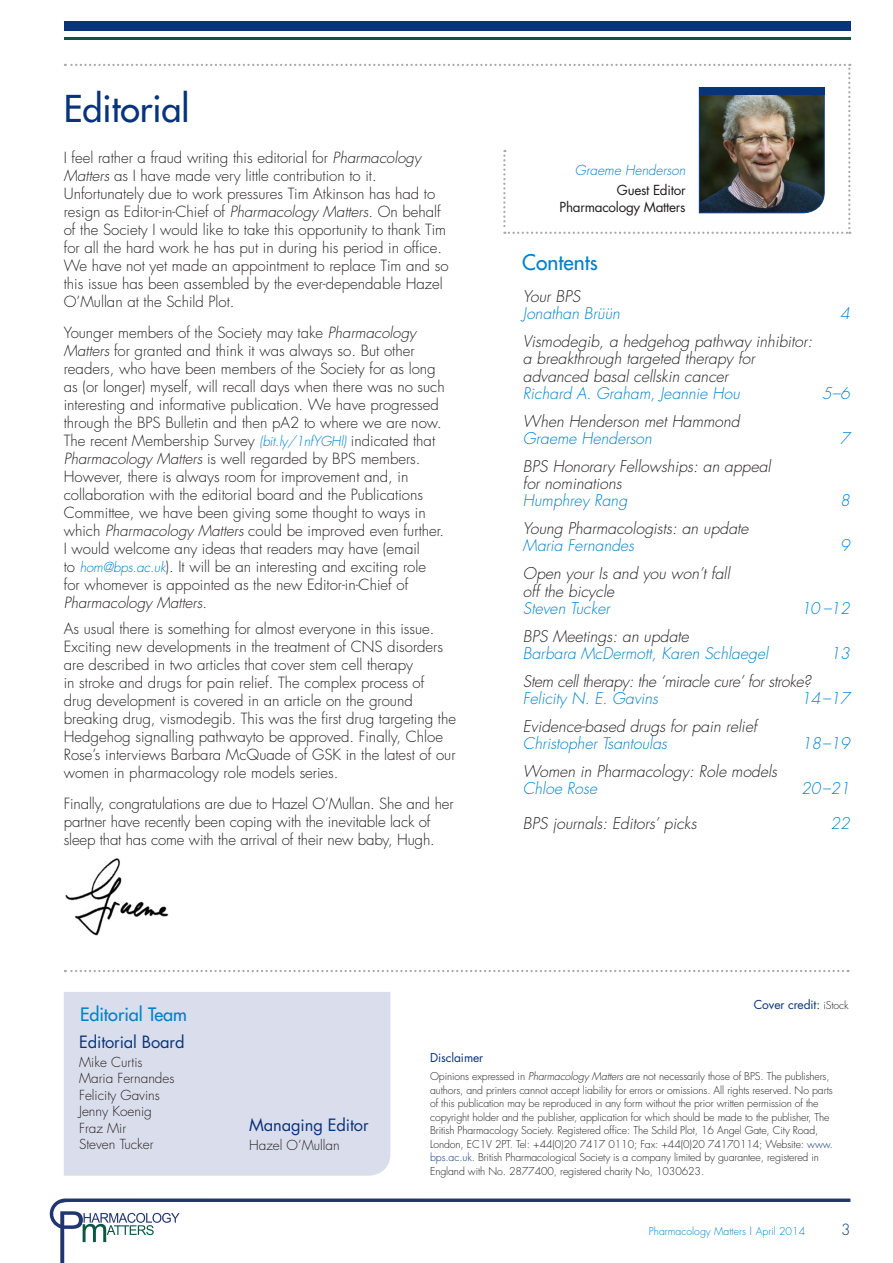
<style>
.page{position:relative;width:893px;height:1263px;background:#fff}
.page>*{position:absolute;margin:0;border:0;box-sizing:border-box;transform-origin:0 0}
.t1{font:36px "Futura";color:#08347b}
.t2{font:21px "Futura";color:#0082c8}
.t3{font:18px "Futura";color:#0082c8}
.t4{font:16.5px "Futura";letter-spacing:-.01em;color:#08347b}
.t5{font:italic 300 15.75px/17.2px "Futura";color:#231f20}
.t6{font:italic 300 15.75px "Futura";color:#0082c8}
.t7{font:italic 300 15.75px "Futura";letter-spacing:-.02em;color:#231f20}
.t8{font:300 15px/18px "Futura";color:#231f20}
.t9{font:300 15px "Futura";color:#08347b}
.t10{font:300 13.5px/16.5px "Futura";color:#231f20}
.t11{font:13.5px/16.5px "Futura";letter-spacing:-.02em;color:#231f20;text-align:right}
.t12{font:italic 300 13.5px "Futura";color:#0082c8}
.t13{font:12px "Futura";letter-spacing:-.01em;color:#08347b}
.t14{font:300 10.5px/13.5px "Futura";letter-spacing:-.01em;color:#231f20}
.t15{font:300 10.5px "Futura";color:#0082c8}
.s1{font-style:italic}
.s2{font-style:italic;font-size:13.5px;color:#0082c8}
.s3{font-weight:300;font-size:10.5px;color:#231f20}
.s4{color:#08347b}
</style>
<div class="page">
<svg style="left:50px;top:1198px;width:800px;height:65px"></svg>
<svg style="left:83px;top:1213px;width:97px;height:29px"></svg>
<div style="left:64px;top:21px;width:786px;height:9px;background:#08347b"></div>
<hr style="left:64px;top:37px;width:786px;height:3px;background:#0c5646">
<div style="left:64px;top:992px;width:326px;height:184px;background:#daddeb"></div>
<svg style="left:65px;top:970px;width:783px;height:2px"></svg>
<svg style="left:65px;top:64px;width:785px;height:170px"></svg>
<div style="left:699px;top:87px;width:125px;height:8px;background:#08347b"></div>
<img style="left:65px;top:858px;width:103px;height:78px">
<h1 class="t1" style="left:64px;top:85px;width:127px">Editorial</h1>
<p class="t8" style="left:64px;top:149px;width:386px">I feel rather a fraud writing this editorial for <span class="s1">Pharmacology Matters</span> as I have made very little contribution to it.<br>Unfortunately due to work pressures Tim Atkinson has had to resign as Editor-in-Chief of <span class="s1">Pharmacology Matters</span>. On behalf of the Society I would like to take this opportunity to thank Tim for all the hard work he has put in during his period in office.<br>We have not yet made an appointment to replace Tim and so this issue has been assembled by the ever-dependable Hazel O’Mullan at the Schild Plot.</p>
<p class="t8" style="left:64px;top:323px;width:382px">Younger members of the Society may take <span class="s1">Pharmacology Matters</span> for granted and think it was always so. But other readers, who have been members of the Society for as long as (or longer) myself, will recall days when there was no such interesting and informative publication. We have progressed through the BPS Bulletin and then pA2 to where we are now.<br>The recent Membership Survey <span class="s2">(bit.ly/1nfYGHl)</span> indicated that <span class="s1">Pharmacology Matters</span> is well regarded by BPS members.<br>However, there is always room for improvement and, in collaboration with the editorial board and the Publications Committee, we have been giving some thought to ways in which <span class="s1">Pharmacology Matters</span> could be improved even further.<br>I would welcome any ideas that readers may have (email<br>to <span class="s2">hom@bps.ac.uk</span>). It will be an interesting and exciting role for whomever is appointed as the new Editor-in-Chief of <span class="s1">Pharmacology Matters</span>.</p>
<p class="t8" style="left:64px;top:620px;width:394px">As usual there is something for almost everyone in this issue.<br>Exciting new developments in the treatment of CNS disorders are described in two articles that cover stem cell therapy<br>in stroke and drugs for pain relief. The complex process of drug development is covered in an article on the ground breaking drug, vismodegib. This was the first drug targeting the Hedgehog signalling pathwayto be approved. Finally, Chloe Rose’s interviews Barbara McQuade of GSK in the latest of our women in pharmacology role models series.</p>
<p class="t8" style="left:64px;top:795px;width:391px">Finally, congratulations are due to Hazel O’Mullan. She and her partner have recently been coping with the inevitable lack of sleep that has come with the arrival of their new baby, Hugh.</p>
<p class="t3" style="left:80px;top:1002px;width:109px">Editorial Team</p>
<p class="t12" style="left:575px;top:161px;width:112px">Graeme Henderson</p>
<p class="t11" style="left:560px;top:182px;width:128px">Guest Editor<br>Pharmacology Matters</p>
<h2 class="t2" style="left:522px;top:249px;width:77px">Contents</h2>
<p class="t5" style="left:523px;top:288px;width:59px">Your BPS</p>
<p class="t6" style="left:523px;top:303px;width:98px">Jonathan Brüün</p>
<p class="t6" style="left:840px;top:303px;width:11px">4</p>
<p class="t5" style="left:523px;top:333px;width:291px">Vismodegib, a hedgehog pathway inhibitor: a breakthrough targeted therapy for advanced basal cellskin cancer</p>
<p class="t6" style="left:523px;top:383px;width:218px">Richard A. Graham, Jeannie Hou</p>
<p class="t6" style="left:822px;top:383px;width:29px">5–6</p>
<p class="t5" style="left:523px;top:412px;width:218px">When Henderson met Hammond</p>
<p class="t6" style="left:523px;top:428px;width:131px">Graeme Henderson</p>
<p class="t6" style="left:840px;top:428px;width:11px">7</p>
<p class="t5" style="left:523px;top:458px;width:249px">BPS Honorary Fellowships: an appeal for nominations</p>
<p class="t6" style="left:523px;top:490px;width:106px">Humphrey Rang</p>
<p class="t6" style="left:840px;top:490px;width:11px">8</p>
<p class="t5" style="left:523px;top:520px;width:227px">Young Pharmacologists: an update</p>
<p class="t6" style="left:523px;top:536px;width:113px">Maria Fernandes</p>
<p class="t6" style="left:840px;top:536px;width:11px">9</p>
<p class="t5" style="left:523px;top:565px;width:208px">Open your Is and you won’t fall off the bicycle</p>
<p class="t6" style="left:523px;top:598px;width:88px">Steven Tucker</p>
<p class="t6" style="left:801px;top:598px;width:50px">10 –12</p>
<p class="t5" style="left:523px;top:627px;width:167px">BPS Meetings: an update</p>
<p class="t6" style="left:523px;top:643px;width:247px">Barbara McDermott, Karen Schlaegel</p>
<p class="t6" style="left:830px;top:643px;width:21px">13</p>
<p class="t7" style="left:523px;top:671px;width:290px">Stem cell therapy: the ‘miracle cure’ for stroke?</p>
<p class="t6" style="left:523px;top:688px;width:137px">Felicity N. E. Gavins</p>
<p class="t6" style="left:801px;top:688px;width:50px">14–17</p>
<p class="t5" style="left:523px;top:718px;width:235px">Evidence-based drugs for pain relief</p>
<p class="t6" style="left:523px;top:733px;width:146px">Christopher Tsantoulas</p>
<p class="t6" style="left:802px;top:733px;width:50px">18–19</p>
<p class="t5" style="left:523px;top:763px;width:256px">Women in Pharmacology: Role models</p>
<p class="t6" style="left:523px;top:778px;width:76px">Chloe Rose</p>
<p class="t6" style="left:801px;top:778px;width:50px">20–21</p>
<p class="t5" style="left:523px;top:814px;width:175px">BPS journals: Editors’ picks</p>
<p class="t6" style="left:830px;top:813px;width:21px">22</p>
<p class="t13" style="left:754px;top:996px;width:96px">Cover credit: <span class="s3">iStock</span></p>
<p class="t4" style="left:79px;top:1031px;width:107px">Editorial Board</p>
<p class="t10" style="left:79px;top:1054px;width:97px">Mike Curtis<br>Maria Fernandes<br>Felicity Gavins<br>Jenny Koenig<br>Fraz Mir<br>Steven Tucker</p>
<p class="t4" style="left:249px;top:1113px;width:121px">Managing Editor</p>
<p class="t10" style="left:249px;top:1136px;width:92px">Hazel O’Mullan</p>
<p class="t13" style="left:430px;top:1050px;width:55px">Disclaimer</p>
<p class="t14" style="left:430px;top:1070px;width:405px">Opinions expressed in <span class="s1">Pharmacology Matters</span> are not necessarily those of BPS. The publishers, authors, and printers cannot accept liability for errors or omissions. All rights reserved. No parts of this publication may be reproduced in any form without the prior written permission of the copyright holder and the publisher, application for which should be made to the publisher, The British Pharmacology Society. Registered office: The Schild Plot, 16 Angel Gate, City Road, London, EC1V 2PT. Tel: +44(0)20 7417 0110; Fax: +44(0)20 74170114; Website: <span class="s4">www. bps.ac.uk</span>. British Pharmacological Society is a company limited by guarantee, registered in England with No. 2877400, registered charity No, 1030623.</p>
<p class="t15" style="left:649px;top:1224px;width:158px">Pharmacology Matters | April 2014</p>
<p class="t9" style="left:841px;top:1220px;width:11px">3</p>
</div>
